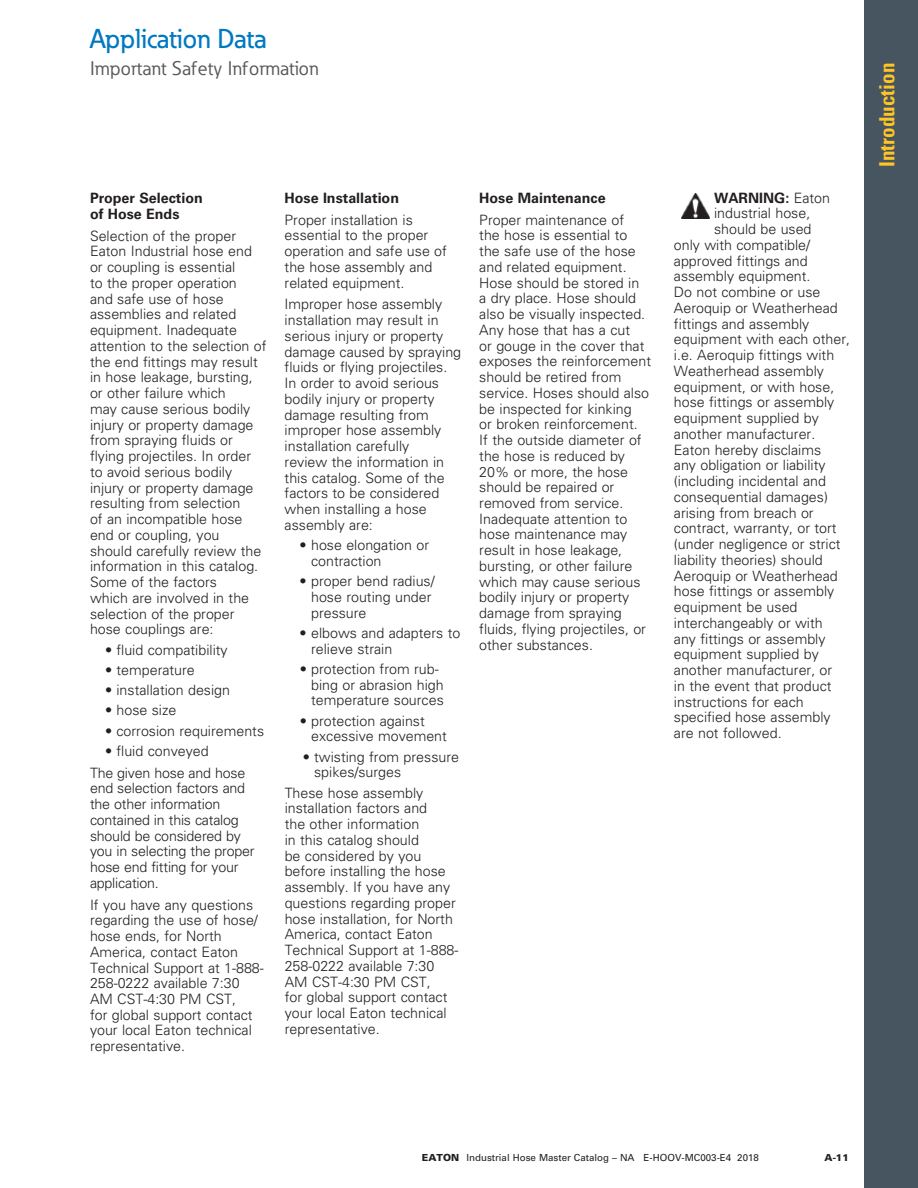
<style>
.page{position:relative;width:918px;height:1188px;background:#fff}
.page>*{position:absolute;margin:0;border:0;box-sizing:border-box;transform-origin:0 0}
.t1{font:500 27px "Eaton";color:#0079c1}
.t2{font:700 condensed 21px "Univers LT Std";color:#ffc426}
.t3{font:19.5px "Eaton";letter-spacing:.01em;color:#58595b}
.t4{font:300 14.25px/15.8px "Univers LT Std";color:#231f20}
.t5{font:700 14.25px/15.8px "Univers LT Std";color:#231f20}
.t6{font:9.75px "Univers LT Std";color:#231f20}
.t7{font:900 9.75px "Univers LT Std";color:#231f20}
.s1{font-weight:300}
.s2{font-weight:900}
</style>
<div class="page">
<div style="left:864px;top:0;width:54px;height:1188px;background:#465560"></div>
<img style="left:681px;top:193px;width:29px;height:25px">
<h1 class="t1" style="left:90px;top:22px;width:178px">Application Data</h1>
<h3 class="t3" style="left:90px;top:56px;width:230px">Important Safety Information</h3>
<p class="t5" style="left:90px;top:190px;width:114px">Proper Selection of Hose Ends</p>
<p class="t4" style="left:90px;top:228px;width:178px">Selection of the proper<br>Eaton Industrial hose end or coupling is essential<br>to the proper operation<br>and safe use of hose assemblies and related equipment. Inadequate attention to the selection of the end fittings may result in hose leakage, bursting, or other failure which<br>may cause serious bodily injury or property damage from spraying fluids or flying projectiles. In order to avoid serious bodily injury or property damage resulting from selection<br>of an incompatible hose end or coupling, you<br>should carefully review the information in this catalog.<br>Some of the factors<br>which are involved in the selection of the proper hose couplings are:</p>
<p class="t4" style="left:105px;top:642px;width:124px">• fluid compatibility</p>
<p class="t4" style="left:105px;top:662px;width:91px">• temperature</p>
<p class="t4" style="left:105px;top:682px;width:127px">• installation design</p>
<p class="t4" style="left:105px;top:702px;width:73px">• hose size</p>
<p class="t4" style="left:105px;top:723px;width:161px">• corrosion requirements</p>
<p class="t4" style="left:90px;top:740px;width:157px;line-height:21.8px;text-indent:15px">• fluid conveyed<br>The given hose and hose</p>
<p class="t4" style="left:90px;top:780px;width:166px">end selection factors and the other information contained in this catalog should be considered by you in selecting the proper hose end fitting for your application.</p>
<p class="t4" style="left:90px;top:897px;width:175px">If you have any questions regarding the use of hose/ hose ends, for North<br>America, contact Eaton<br>Technical Support at 1-888-<br>258-0222 available 7:30<br>AM CST-4:30 PM CST,<br>for global support contact your local Eaton technical representative.</p>
<p class="t5" style="left:285px;top:190px;width:116px">Hose Installation</p>
<p class="t4" style="left:285px;top:212px;width:164px">Proper installation is essential to the proper operation and safe use of the hose assembly and related equipment.</p>
<p class="t4" style="left:285px;top:297px;width:178px">Improper hose assembly installation may result in serious injury or property damage caused by spraying fluids or flying projectiles.<br>In order to avoid serious bodily injury or property damage resulting from improper hose assembly installation carefully<br>review the information in this catalog. Some of the factors to be considered when installing a hose assembly are:</p>
<p class="t4" style="left:311px;top:537px;width:120px;text-indent:-11px">• hose elongation or contraction</p>
<p class="t4" style="left:311px;top:573px;width:125px;text-indent:-11px">• proper bend radius/ hose routing under pressure</p>
<p class="t4" style="left:311px;top:625px;width:151px;text-indent:-11px">• elbows and adapters to relieve strain</p>
<p class="t4" style="left:311px;top:661px;width:134px;text-indent:-11px">• protection from rub&shy;bing or abrasion high temperature sources</p>
<p class="t4" style="left:311px;top:713px;width:137px;text-indent:-11px">• protection against excessive movement</p>
<p class="t4" style="left:314px;top:749px;width:146px;text-indent:-11px">• twisting from pressure spikes/surges</p>
<p class="t4" style="left:285px;top:785px;width:175px">These hose assembly installation factors and<br>the other information<br>in this catalog should<br>be considered by you before installing the hose assembly. If you have any questions regarding proper hose installation, for North<br>America, contact Eaton<br>Technical Support at 1-888-<br>258-0222 available 7:30<br>AM CST-4:30 PM CST,<br>for global support contact your local Eaton technical representative.</p>
<p class="t5" style="left:479px;top:190px;width:128px">Hose Maintenance</p>
<p class="t4" style="left:479px;top:212px;width:173px">Proper maintenance of<br>the hose is essential to the safe use of the hose and related equipment.<br>Hose should be stored in<br>a dry place. Hose should also be visually inspected.<br>Any hose that has a cut<br>or gouge in the cover that exposes the reinforcement should be retired from service. Hoses should also be inspected for kinking<br>or broken reinforcement.<br>If the outside diameter of the hose is reduced by<br>20% or more, the hose should be repaired or removed from service.<br>Inadequate attention to hose maintenance may result in hose leakage, bursting, or other failure which may cause serious bodily injury or property damage from spraying fluids, flying projectiles, or other substances.</p>
<p class="t5" style="left:714px;top:190px;width:118px">WARNING: <span class="s1">Eaton</span></p>
<p class="t4" style="left:714px;top:206px;width:98px">industrial hose,</p>
<p class="t4" style="left:714px;top:221px;width:99px">should be used</p>
<p class="t4" style="left:674px;top:237px;width:138px">only with compatible/</p>
<p class="t4" style="left:674px;top:253px;width:135px">approved fittings and</p>
<p class="t4" style="left:674px;top:269px;width:138px">assembly equipment.</p>
<p class="t4" style="left:674px;top:284px;width:148px">Do not combine or use</p>
<p class="t4" style="left:674px;top:300px;width:165px">Aeroquip or Weatherhead</p>
<p class="t4" style="left:674px;top:316px;width:137px">fittings and assembly</p>
<p class="t4" style="left:674px;top:332px;width:178px">equipment with each other,</p>
<p class="t4" style="left:674px;top:347px;width:162px">i.e. Aeroquip fittings with</p>
<p class="t4" style="left:674px;top:363px;width:152px">Weatherhead assembly</p>
<p class="t4" style="left:674px;top:379px;width:162px">equipment, or with hose,</p>
<p class="t4" style="left:674px;top:395px;width:162px">hose fittings or assembly</p>
<p class="t4" style="left:674px;top:410px;width:146px">equipment supplied by</p>
<p class="t4" style="left:674px;top:426px;width:143px">another manufacturer.</p>
<p class="t4" style="left:674px;top:442px;width:149px">Eaton hereby disclaims</p>
<p class="t4" style="left:674px;top:457px;width:153px">any obligation or liability</p>
<p class="t4" style="left:674px;top:473px;width:154px">(including incidental and</p>
<p class="t4" style="left:674px;top:489px;width:156px">consequential damages)</p>
<p class="t4" style="left:674px;top:505px;width:141px">arising from breach or</p>
<p class="t4" style="left:674px;top:520px;width:164px">contract, warranty, or tort</p>
<p class="t4" style="left:674px;top:536px;width:168px">(under negligence or strict</p>
<p class="t4" style="left:674px;top:552px;width:150px">liability theories) should</p>
<p class="t4" style="left:674px;top:568px;width:165px">Aeroquip or Weatherhead</p>
<p class="t4" style="left:674px;top:583px;width:162px">hose fittings or assembly</p>
<p class="t4" style="left:674px;top:599px;width:125px">equipment be used</p>
<p class="t4" style="left:674px;top:615px;width:150px">interchangeably or with</p>
<p class="t4" style="left:674px;top:631px;width:153px">any fittings or assembly</p>
<p class="t4" style="left:674px;top:646px;width:146px">equipment supplied by</p>
<p class="t4" style="left:674px;top:662px;width:160px">another manufacturer, or</p>
<p class="t4" style="left:674px;top:678px;width:159px">in the event that product</p>
<p class="t4" style="left:674px;top:694px;width:131px">instructions for each</p>
<p class="t4" style="left:674px;top:709px;width:158px">specified hose assembly</p>
<p class="t4" style="left:674px;top:725px;width:109px">are not followed.</p>
<h2 class="t2" style="left:874px;top:167px;width:105px;rotate:-90deg">Introduction</h2>
<p class="t6" style="left:422px;top:1152px;width:339px"><span class="s2">EATON</span> Industrial Hose Master Catalog – NA E-HOOV-MC003-E4 2018</p>
<p class="t7" style="left:825px;top:1151px;width:26px">A-11</p>
</div>
